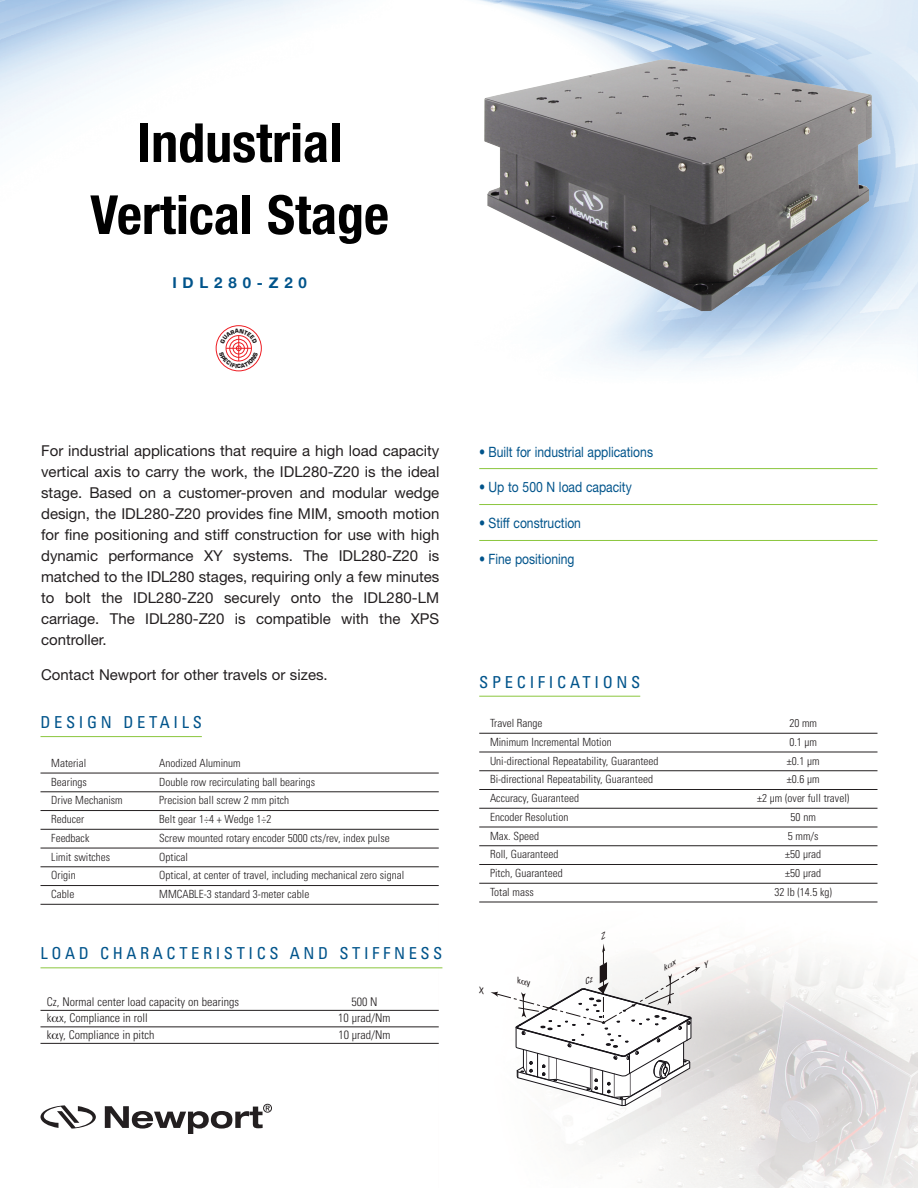
<style>
.page{position:relative;width:918px;height:1188px;background:#fff}
.page>*{position:absolute;margin:0;border:0;box-sizing:border-box;transform-origin:0 0}
.t1{font:700 condensed 54px/72px "Helvetica Neue";color:#000;text-align:center}
.t2{font:condensed 16.5px "Univers";letter-spacing:.22em;color:#00548b}
.t3{font:15px/21px "Helvetica Neue";color:#231f20;text-align:justify}
.t4{font:700 15px "Helvetica Neue";letter-spacing:.39em;color:#00548b}
.t5{font:14.25px "Helvetica Neue";color:#00548b;scale:.85 1}
.t6{font:300 condensed 12px "Univers";color:#231f20}
.t7{font:300 condensed 11.25px "Univers";color:#231f20}
</style>
<div class="page">
<img style="left:439px;top:882px;width:479px;height:306px">
<img style="left:0;top:0;width:918px;height:372px">
<svg style="left:40px;top:1105px;width:56px;height:24px"></svg>
<svg style="left:105px;top:1104px;width:167px;height:30px"></svg>
<div style="left:216px;top:325px;width:46px;height:46px;border:1px solid #ee1d23;border-radius:50%"></div>
<img style="left:484px;top:59px;width:388px;height:252px">
<hr style="left:479px;top:468px;width:399px;height:1px;background:#8bc63e">
<hr style="left:479px;top:504px;width:399px;height:1px;background:#8bc63e">
<hr style="left:479px;top:540px;width:399px;height:1px;background:#8bc63e">
<hr style="left:40px;top:773px;width:399px;height:1px;background:#231f20">
<hr style="left:40px;top:791px;width:399px;height:1px;background:#231f20">
<hr style="left:40px;top:810px;width:399px;height:1px;background:#231f20">
<hr style="left:40px;top:829px;width:399px;height:1px;background:#231f20">
<hr style="left:40px;top:848px;width:399px;height:1px;background:#231f20">
<hr style="left:40px;top:866px;width:399px;height:1px;background:#231f20">
<hr style="left:40px;top:885px;width:399px;height:1px;background:#231f20">
<hr style="left:40px;top:904px;width:399px;height:1px;background:#231f20">
<hr style="left:40px;top:736px;width:162px;height:1px;background:#8bc63e">
<hr style="left:40px;top:967px;width:402px;height:1px;background:#8bc63e">
<hr style="left:40px;top:1010px;width:399px;height:1px;background:#231f20">
<hr style="left:40px;top:1026px;width:399px;height:1px;background:#231f20">
<hr style="left:40px;top:1043px;width:399px;height:1px;background:#231f20">
<hr style="left:479px;top:733px;width:399px;height:1px;background:#231f20">
<hr style="left:479px;top:752px;width:399px;height:1px;background:#231f20">
<hr style="left:479px;top:770px;width:399px;height:1px;background:#231f20">
<hr style="left:479px;top:789px;width:399px;height:1px;background:#231f20">
<hr style="left:479px;top:808px;width:399px;height:1px;background:#231f20">
<hr style="left:479px;top:827px;width:399px;height:1px;background:#231f20">
<hr style="left:479px;top:845px;width:399px;height:1px;background:#231f20">
<hr style="left:479px;top:864px;width:399px;height:1px;background:#231f20">
<hr style="left:479px;top:883px;width:399px;height:1px;background:#231f20">
<hr style="left:479px;top:902px;width:399px;height:1px;background:#231f20">
<hr style="left:479px;top:696px;width:161px;height:1px;background:#8bc63e">
<svg style="left:219px;top:329px;width:39px;height:39px"></svg>
<svg style="left:479px;top:987px;width:5px;height:8px"></svg>
<svg style="left:491px;top:932px;width:217px;height:174px"></svg>
<h1 class="t1" style="left:90px;top:111px;width:300px">Industrial<br>Vertical Stage</h1>
<h3 class="t4" style="left:172px;top:273px;width:136px">IDL280-Z20</h3>
<p class="t3" style="left:41px;top:442px;width:400px">For industrial applications that require a high load capacity vertical axis to carry the work, the IDL280-Z20 is the ideal stage. Based on a customer-proven and modular wedge design, the IDL280-Z20 provides fine MIM, smooth motion for fine positioning and stiff construction for use with high dynamic performance XY systems. The IDL280-Z20 is matched to the IDL280 stages, requiring only a few minutes to bolt the IDL280-Z20 securely onto the IDL280-LM carriage. The IDL280-Z20 is compatible with the XPS controller.</p>
<h3 class="t3" style="left:41px;top:665px;width:288px">Contact Newport for other travels or sizes.</h3>
<h2 class="t2" style="left:40px;top:716px;width:163px">DESIGN DETAILS</h2>
<p class="t7" style="left:51px;top:759px;width:36px">Material</p>
<p class="t7" style="left:159px;top:759px;width:83px">Anodized Aluminum</p>
<p class="t7" style="left:51px;top:778px;width:37px">Bearings</p>
<p class="t7" style="left:159px;top:778px;width:157px">Double row recirculating ball bearings</p>
<p class="t7" style="left:51px;top:796px;width:73px">Drive Mechanism</p>
<p class="t7" style="left:159px;top:796px;width:131px">Precision ball screw 2 mm pitch</p>
<p class="t7" style="left:51px;top:815px;width:35px">Reducer</p>
<p class="t7" style="left:159px;top:815px;width:114px">Belt gear 1÷4 + Wedge 1÷2</p>
<p class="t7" style="left:51px;top:834px;width:40px">Feedback</p>
<p class="t7" style="left:159px;top:834px;width:232px">Screw mounted rotary encoder 5000 cts/rev, index pulse</p>
<p class="t7" style="left:51px;top:853px;width:60px">Limit switches</p>
<p class="t7" style="left:159px;top:853px;width:30px">Optical</p>
<p class="t7" style="left:51px;top:871px;width:26px">Origin</p>
<p class="t7" style="left:159px;top:871px;width:246px">Optical, at center of travel, including mechanical zero signal</p>
<p class="t7" style="left:51px;top:890px;width:25px">Cable</p>
<p class="t7" style="left:159px;top:890px;width:152px">MMCABLE-3 standard 3-meter cable</p>
<h2 class="t2" style="left:40px;top:947px;width:403px">LOAD CHARACTERISTICS AND STIFFNESS</h2>
<p class="t6" style="left:47px;top:997px;width:194px">Cz, Normal center load capacity on bearings</p>
<p class="t6" style="left:351px;top:997px;width:28px">500 N</p>
<p class="t6" style="left:47px;top:1014px;width:102px">k x, Compliance in roll</p>
<p class="t6" style="left:338px;top:1014px;width:54px">10 µrad/Nm</p>
<p class="t6" style="left:47px;top:1030px;width:109px">k y, Compliance in pitch</p>
<p class="t6" style="left:338px;top:1030px;width:54px">10 µrad/Nm</p>
<p class="t5" style="left:479px;top:446px;width:206px">• Built for industrial applications</p>
<p class="t5" style="left:479px;top:482px;width:181px">• Up to 500 N load capacity</p>
<p class="t5" style="left:479px;top:518px;width:121px">• Stiff construction</p>
<p class="t5" style="left:479px;top:554px;width:114px">• Fine positioning</p>
<h2 class="t2" style="left:479px;top:676px;width:163px">SPECIFICATIONS</h2>
<p class="t7" style="left:490px;top:719px;width:54px">Travel Range</p>
<p class="t7" style="left:789px;top:719px;width:29px">20 mm</p>
<p class="t7" style="left:490px;top:738px;width:123px">Minimum Incremental Motion</p>
<p class="t7" style="left:789px;top:738px;width:29px">0.1 µm</p>
<p class="t7" style="left:490px;top:757px;width:170px">Uni-directional Repeatability, Guaranteed</p>
<p class="t7" style="left:787px;top:757px;width:34px">±0.1 µm</p>
<p class="t7" style="left:490px;top:775px;width:164px">Bi-directional Repeatability, Guaranteed</p>
<p class="t7" style="left:787px;top:775px;width:34px">±0.6 µm</p>
<p class="t7" style="left:490px;top:794px;width:91px">Accuracy, Guaranteed</p>
<p class="t7" style="left:757px;top:794px;width:94px">±2 µm (over full travel)</p>
<p class="t7" style="left:490px;top:813px;width:80px">Encoder Resolution</p>
<p class="t7" style="left:791px;top:813px;width:27px">50 nm</p>
<p class="t7" style="left:490px;top:832px;width:50px">Max. Speed</p>
<p class="t7" style="left:788px;top:832px;width:32px">5 mm/s</p>
<p class="t7" style="left:490px;top:850px;width:70px">Roll, Guaranteed</p>
<p class="t7" style="left:785px;top:850px;width:37px">±50 µrad</p>
<p class="t7" style="left:490px;top:869px;width:74px">Pitch, Guaranteed</p>
<p class="t7" style="left:785px;top:869px;width:37px">±50 µrad</p>
<p class="t7" style="left:490px;top:888px;width:45px">Total mass</p>
<p class="t7" style="left:774px;top:888px;width:59px">32 lb (14.5 kg)</p>
</div>
